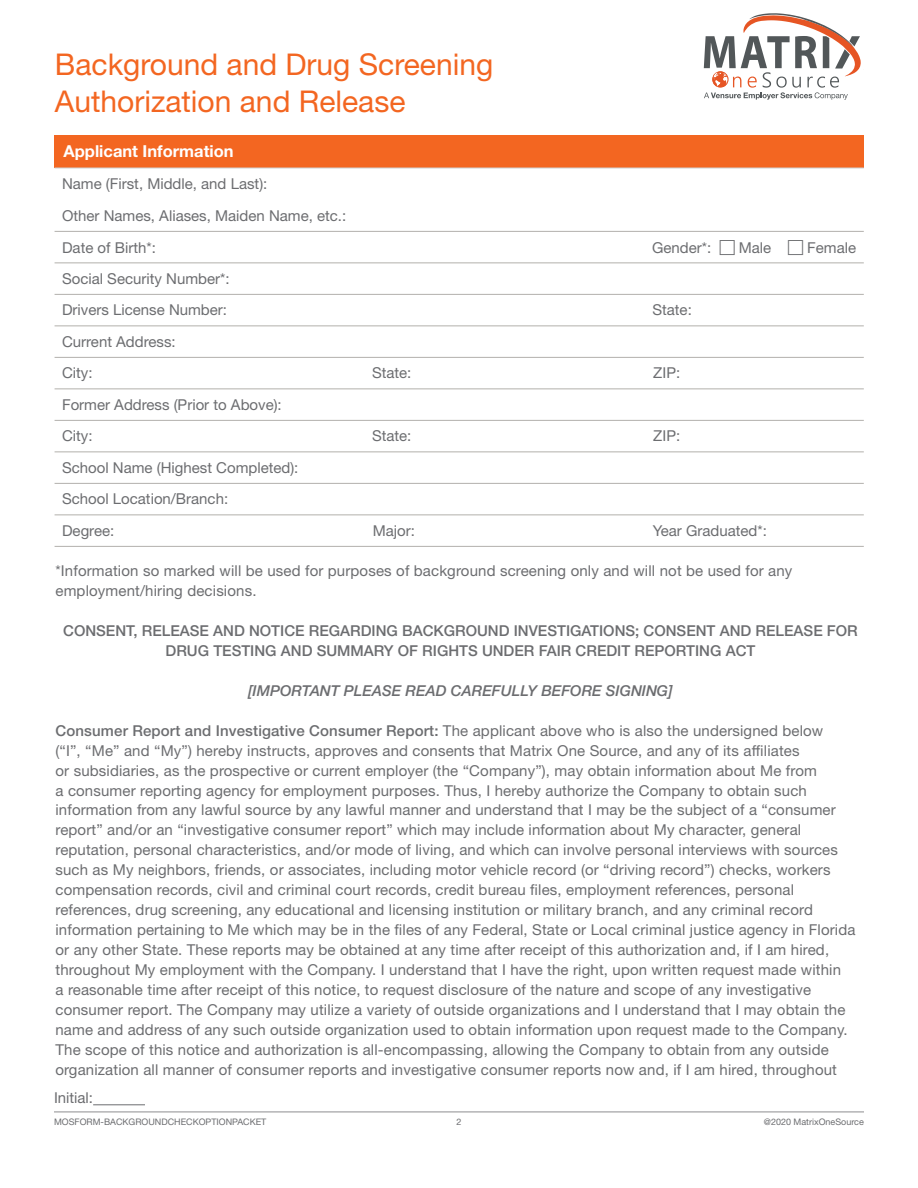
<style>
.page{position:relative;width:918px;height:1188px;background:#fff}
.page>*{position:absolute;margin:0;border:0;box-sizing:border-box;transform-origin:0 0}
.t1{font:30px/37.5px "Helvetica Neue LT Std";color:#f36621}
.Table_Header_Cell{font:700 16.5px "Helvetica Neue LT Std";color:#fff}
.t2{font:15px/20px "Helvetica Neue LT Std";letter-spacing:.01em;color:#6c6d70}
.t3{font:500 15px/20px "Helvetica Neue LT Std";color:#6c6d70;text-align:center}
.t4{font:italic 500 15px "Helvetica Neue LT Std";color:#6c6d70}
.t5{font:9px "Helvetica Neue LT Std";color:#6c6d70}
.s1{font-weight:500}
</style>
<div class="page">
<hr style="left:54px;top:1112px;width:810px;height:1px;background:#b2b3b7">
<svg style="left:704px;top:13px;width:157px;height:87px"></svg>
<div style="left:55px;top:135px;width:809px;height:33px;background:#f36621"></div>
<svg style="left:55px;top:230px;width:809px;height:316px"></svg>
<hr style="left:55px;top:168px;width:809px;height:1px;background:#cfd0d2">
<hr style="left:55px;top:231px;width:809px;height:1px;background:#b2b0ac">
<hr style="left:55px;top:262px;width:809px;height:1px;background:#b2b0ac">
<hr style="left:55px;top:294px;width:809px;height:1px;background:#b2b0ac">
<hr style="left:55px;top:326px;width:809px;height:1px;background:#b2b0ac">
<hr style="left:55px;top:357px;width:809px;height:1px;background:#b2b0ac">
<hr style="left:55px;top:388px;width:809px;height:1px;background:#b2b0ac">
<hr style="left:55px;top:420px;width:809px;height:1px;background:#b2b0ac">
<hr style="left:55px;top:452px;width:809px;height:1px;background:#b2b0ac">
<hr style="left:55px;top:483px;width:809px;height:1px;background:#b2b0ac">
<hr style="left:55px;top:514px;width:809px;height:1px;background:#b2b0ac">
<hr style="left:55px;top:546px;width:809px;height:1px;background:#b2b0ac">
<hr style="left:93px;top:1104px;width:52px;height:1px;background:#6c6d70">
<svg style="left:720px;top:239px;width:15px;height:16px"></svg>
<svg style="left:788px;top:239px;width:15px;height:16px"></svg>
<h1 class="t1" style="left:55px;top:45px;width:440px">Background and Drug Screening<br>Authorization and Release</h1>
<p class="Table_Header_Cell" style="left:64px;top:141px;width:172px">Applicant Information</p>
<p class="t2" style="left:62px;top:174px;width:207px">Name (First, Middle, and Last):</p>
<p class="t2" style="left:62px;top:205px;width:286px">Other Names, Aliases, Maiden Name, etc.:</p>
<p class="t2" style="left:62px;top:238px;width:95px">Date of Birth*:</p>
<p class="t2" style="left:652px;top:238px;width:61px">Gender*:</p>
<p class="t2" style="left:739px;top:238px;width:34px">Male</p>
<p class="t2" style="left:807px;top:238px;width:50px">Female</p>
<p class="t2" style="left:62px;top:268px;width:169px">Social Security Number*:</p>
<p class="t2" style="left:62px;top:300px;width:167px">Drivers License Number:</p>
<p class="t2" style="left:652px;top:300px;width:41px">State:</p>
<p class="t2" style="left:62px;top:331px;width:115px">Current Address:</p>
<p class="t2" style="left:62px;top:363px;width:32px">City:</p>
<p class="t2" style="left:372px;top:363px;width:41px">State:</p>
<p class="t2" style="left:653px;top:363px;width:28px">ZIP:</p>
<p class="t2" style="left:62px;top:394px;width:221px">Former Address (Prior to Above):</p>
<p class="t2" style="left:62px;top:426px;width:32px">City:</p>
<p class="t2" style="left:372px;top:426px;width:41px">State:</p>
<p class="t2" style="left:653px;top:426px;width:28px">ZIP:</p>
<p class="t2" style="left:62px;top:457px;width:238px">School Name (Highest Completed):</p>
<p class="t2" style="left:62px;top:489px;width:168px">School Location/Branch:</p>
<p class="t2" style="left:62px;top:520px;width:54px">Degree:</p>
<p class="t2" style="left:373px;top:520px;width:44px">Major:</p>
<p class="t2" style="left:653px;top:520px;width:116px">Year Graduated*:</p>
<p class="t2" style="left:56px;top:561px;width:738px">*Information so marked will be used for purposes of background screening only and will not be used for any employment/hiring decisions.</p>
<p class="t3" style="left:63px;top:620px;width:796px">CONSENT, RELEASE AND NOTICE REGARDING BACKGROUND INVESTIGATIONS; CONSENT AND RELEASE FOR<br>DRUG TESTING AND SUMMARY OF RIGHTS UNDER FAIR CREDIT REPORTING ACT</p>
<p class="t4" style="left:248px;top:682px;width:426px">[IMPORTANT PLEASE READ CAREFULLY BEFORE SIGNING]</p>
<p class="t2" style="left:56px;top:720px;width:802px"><span class="s1">Consumer Report and Investigative Consumer Report:</span> The applicant above who is also the undersigned below<br>(“I”, “Me” and “My”) hereby instructs, approves and consents that Matrix One Source, and any of its affiliates<br>or subsidiaries, as the prospective or current employer (the “Company”), may obtain information about Me from<br>a consumer reporting agency for employment purposes. Thus, I hereby authorize the Company to obtain such information from any lawful source by any lawful manner and understand that I may be the subject of a “consumer report” and/or an “investigative consumer report” which may include information about My character, general reputation, personal characteristics, and/or mode of living, and which can involve personal interviews with sources such as My neighbors, friends, or associates, including motor vehicle record (or “driving record”) checks, workers compensation records, civil and criminal court records, credit bureau files, employment references, personal references, drug screening, any educational and licensing institution or military branch, and any criminal record information pertaining to Me which may be in the files of any Federal, State or Local criminal justice agency in Florida or any other State. These reports may be obtained at any time after receipt of this authorization and, if I am hired, throughout My employment with the Company. I understand that I have the right, upon written request made within<br>a reasonable time after receipt of this notice, to request disclosure of the nature and scope of any investigative consumer report. The Company may utilize a variety of outside organizations and I understand that I may obtain the name and address of any such outside organization used to obtain information upon request made to the Company.<br>The scope of this notice and authorization is all-encompassing, allowing the Company to obtain from any outside organization all manner of consumer reports and investigative consumer reports now and, if I am hired, throughout</p>
<p class="t2" style="left:54px;top:1088px;width:41px">Initial:</p>
<p class="t5" style="left:54px;top:1117px;width:214px">MOSFORM-BACKGROUNDCHECKOPTIONPACKET</p>
<p class="t5" style="left:456px;top:1117px;width:7px">2</p>
<p class="t5" style="left:764px;top:1117px;width:102px">@2020 MatrixOneSource</p>
</div>
